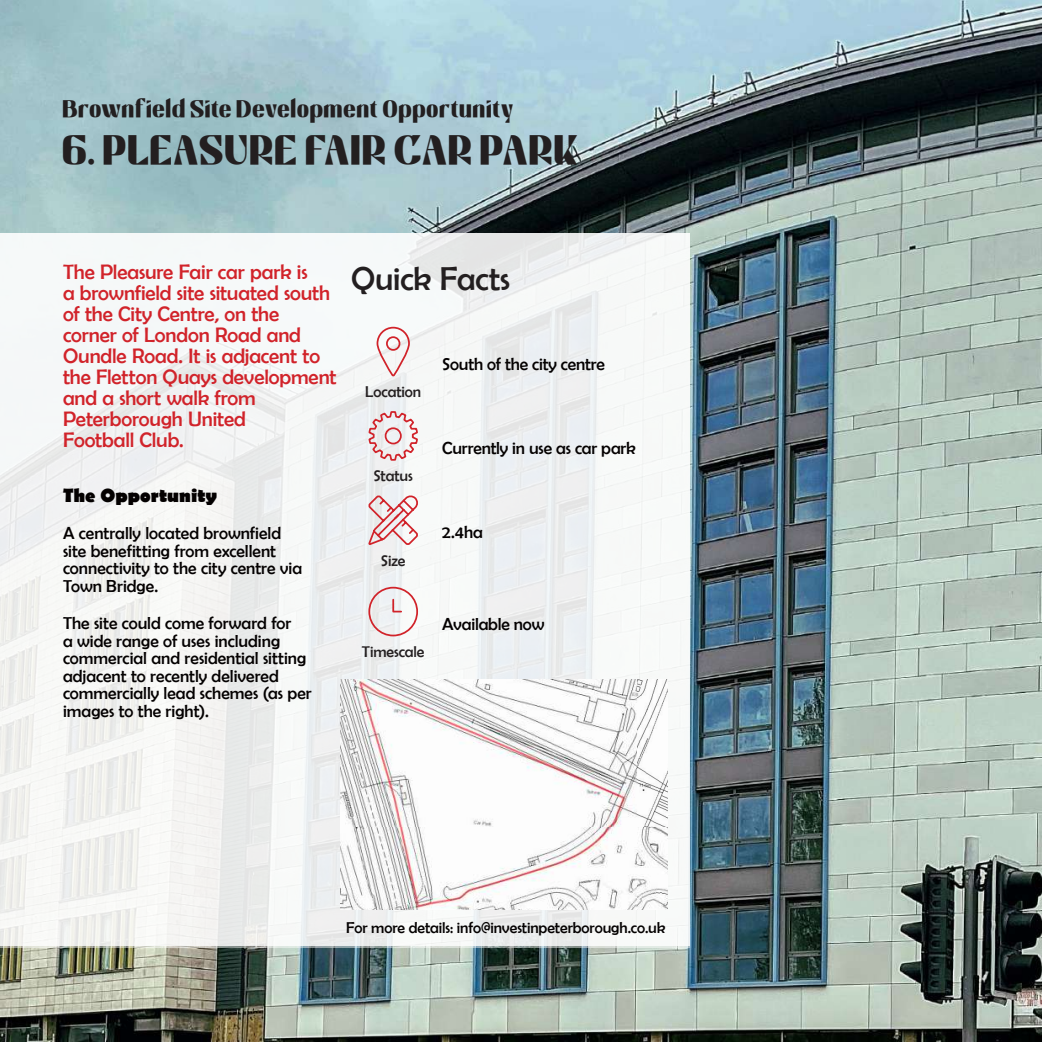
<style>
.page{position:relative;width:1042px;height:1042px;background:#fff}
.page>*{position:absolute;margin:0;border:0;box-sizing:border-box;transform-origin:0 0}
.t1{font:42px "Knight";letter-spacing:.015em;color:#231f20}
.t2{font:33.25px "Berlin Sans FB";letter-spacing:-.01em;color:#231f20}
.t3{font:24.5px "Knight";letter-spacing:.02em;color:#231f20}
.t4{font:21px/21px "Berlin Sans FB";letter-spacing:-.005em;color:#d1232a}
.t5{font:700 19.25px "Berlin Sans FB";letter-spacing:.005em;color:#040101}
.t6{font:17.5px/17.5px "Berlin Sans FB";color:#040101}
.t7{font:15.75px "Berlin Sans FB";letter-spacing:-.005em;color:#040101}
.t8{font:15.75px "Berlin Sans FB";letter-spacing:-.005em;color:#231f20}
</style>
<div class="page">
<img style="left:0;top:0;width:1042px;height:1042px">
<svg style="left:0;top:233px;width:690px;height:714px;fill:#f5f6f5"></svg>
<svg style="left:376px;top:326px;width:35px;height:52px"></svg>
<svg style="left:367px;top:410px;width:52px;height:51px"></svg>
<div style="left:385px;top:427px;width:17px;height:17px;border:2px solid #d1232a;border-radius:50%"></div>
<svg style="left:366px;top:493px;width:54px;height:54px"></svg>
<svg style="left:367px;top:586px;width:52px;height:51px"></svg>
<img style="left:340px;top:679px;width:328px;height:230px">
<h3 class="t3" style="left:63px;top:93px;width:452px">Brownfield Site Development Opportunity</h3>
<h1 class="t1" style="left:63px;top:123px;width:518px">6. PLEASURE FAIR CAR PARK</h1>
<p class="t4" style="left:63px;top:261px;width:275px">The Pleasure Fair car park is<br>a brownfield site situated south of the City Centre, on the corner of London Road and<br>Oundle Road. It is adjacent to the Fletton Quays development and a short walk from<br>Peterborough United<br>Football Club.</p>
<p class="t5" style="left:63px;top:484px;width:155px">The Opportunity</p>
<p class="t6" style="left:63px;top:524px;width:241px">A centrally located brownfield site benefitting from excellent connectivity to the city centre via<br>Town Bridge.</p>
<p class="t6" style="left:63px;top:614px;width:250px">The site could come forward for<br>a wide range of uses including commercial and residential sitting adjacent to recently delivered commercially lead schemes (as per images to the right).</p>
<h2 class="t2" style="left:351px;top:260px;width:160px">Quick Facts</h2>
<p class="t8" style="left:365px;top:383px;width:57px">Location</p>
<p class="t8" style="left:373px;top:467px;width:41px">Status</p>
<p class="t8" style="left:381px;top:552px;width:26px">Size</p>
<p class="t6" style="left:442px;top:355px;width:164px">South of the city centre</p>
<p class="t6" style="left:442px;top:439px;width:195px">Currently in use as car park</p>
<p class="t6" style="left:442px;top:524px;width:42px">2.4ha</p>
<p class="t8" style="left:362px;top:643px;width:64px">Timescale</p>
<p class="t6" style="left:442px;top:615px;width:104px">Available now</p>
<p class="t7" style="left:346px;top:918px;width:321px">For more details: info@investinpeterborough.co.uk</p>
</div>
